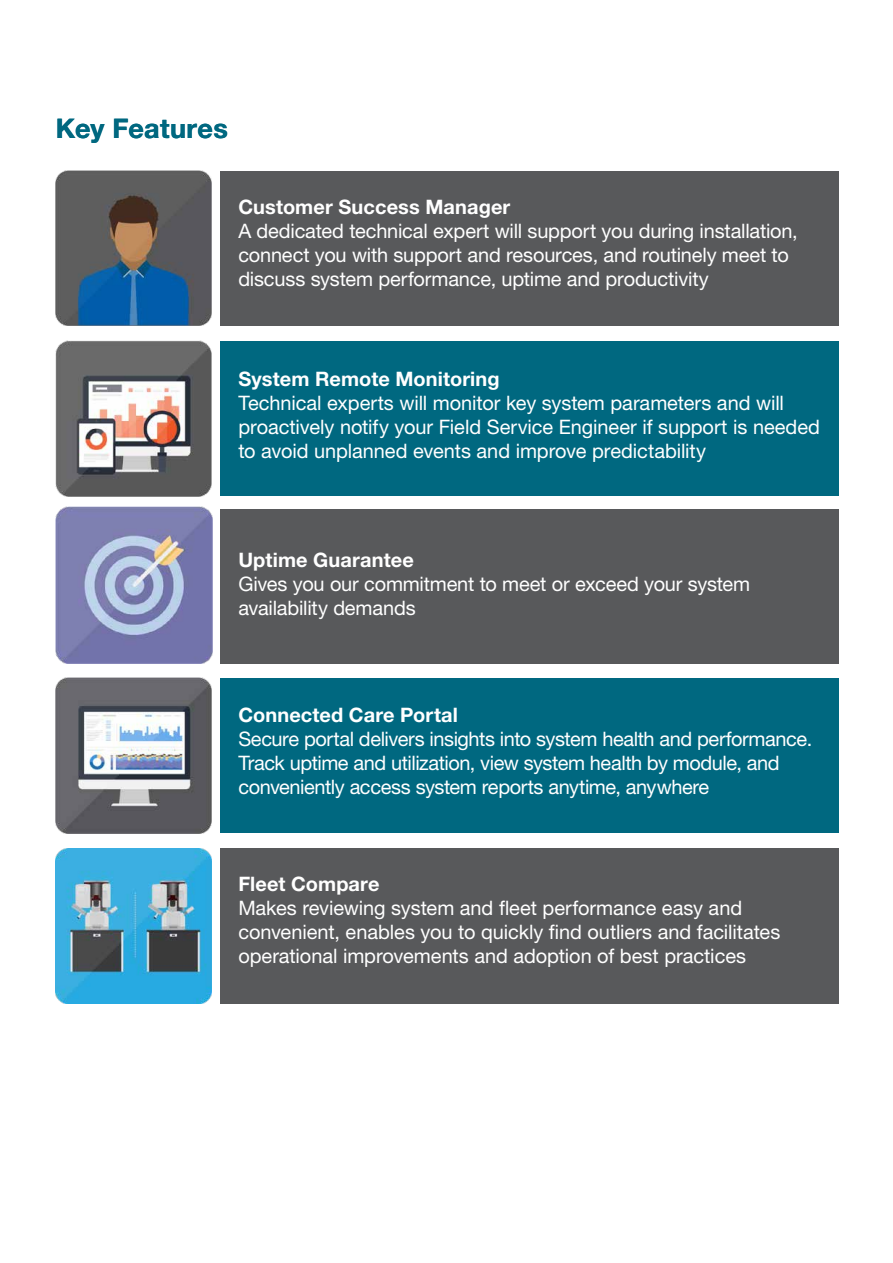
<style>
.page{position:relative;width:893px;height:1263px;background:#fff}
.page>*{position:absolute;margin:0;border:0;box-sizing:border-box;transform-origin:0 0}
.t1{font:700 27px "Helvetica Neue LTW1 G";letter-spacing:.01em;color:#006880}
.t2{font:19.95px/24px "Helvetica Neue LTW1 G";letter-spacing:-.01em;color:#fff}
.t3{font:700 19.95px "Helvetica Neue LTW1 G";letter-spacing:.005em;color:#fff}
</style>
<div class="page">
<div style="left:220px;top:848px;width:619px;height:155px;background:#58595b"></div>
<div style="left:220px;top:678px;width:619px;height:154px;background:#006880"></div>
<div style="left:220px;top:509px;width:619px;height:154px;background:#58595b"></div>
<div style="left:220px;top:341px;width:619px;height:155px;background:#006880"></div>
<div style="left:220px;top:171px;width:619px;height:155px;background:#58595b"></div>
<img style="left:56px;top:341px;width:155px;height:155px">
<img style="left:56px;top:170px;width:155px;height:156px">
<img style="left:56px;top:507px;width:156px;height:156px">
<img style="left:56px;top:678px;width:155px;height:155px">
<img style="left:56px;top:848px;width:155px;height:155px">
<h1 class="t1" style="left:56px;top:111px;width:174px">Key Features</h1>
<p class="t3" style="left:238px;top:194px;width:274px">Customer Success Manager</p>
<p class="t2" style="left:238px;top:218px;width:561px">A dedicated technical expert will support you during installation, connect you with support and resources, and routinely meet to discuss system performance, uptime and productivity</p>
<p class="t3" style="left:238px;top:367px;width:263px">System Remote Monitoring</p>
<p class="t2" style="left:238px;top:391px;width:583px">Technical experts will monitor key system parameters and will proactively notify your Field Service Engineer if support is needed to avoid unplanned events and improve predictability</p>
<p class="t3" style="left:238px;top:548px;width:177px">Uptime Guarantee</p>
<p class="t2" style="left:238px;top:572px;width:513px">Gives you our commitment to meet or exceed your system availability demands</p>
<p class="t3" style="left:238px;top:702px;width:221px">Connected Care Portal</p>
<p class="t2" style="left:238px;top:726px;width:575px">Secure portal delivers insights into system health and performance.<br>Track uptime and utilization, view system health by module, and conveniently access system reports anytime, anywhere</p>
<p class="t3" style="left:238px;top:871px;width:143px">Fleet Compare</p>
<p class="t2" style="left:238px;top:896px;width:543px">Makes reviewing system and fleet performance easy and convenient, enables you to quickly find outliers and facilitates operational improvements and adoption of best practices</p>
</div>
